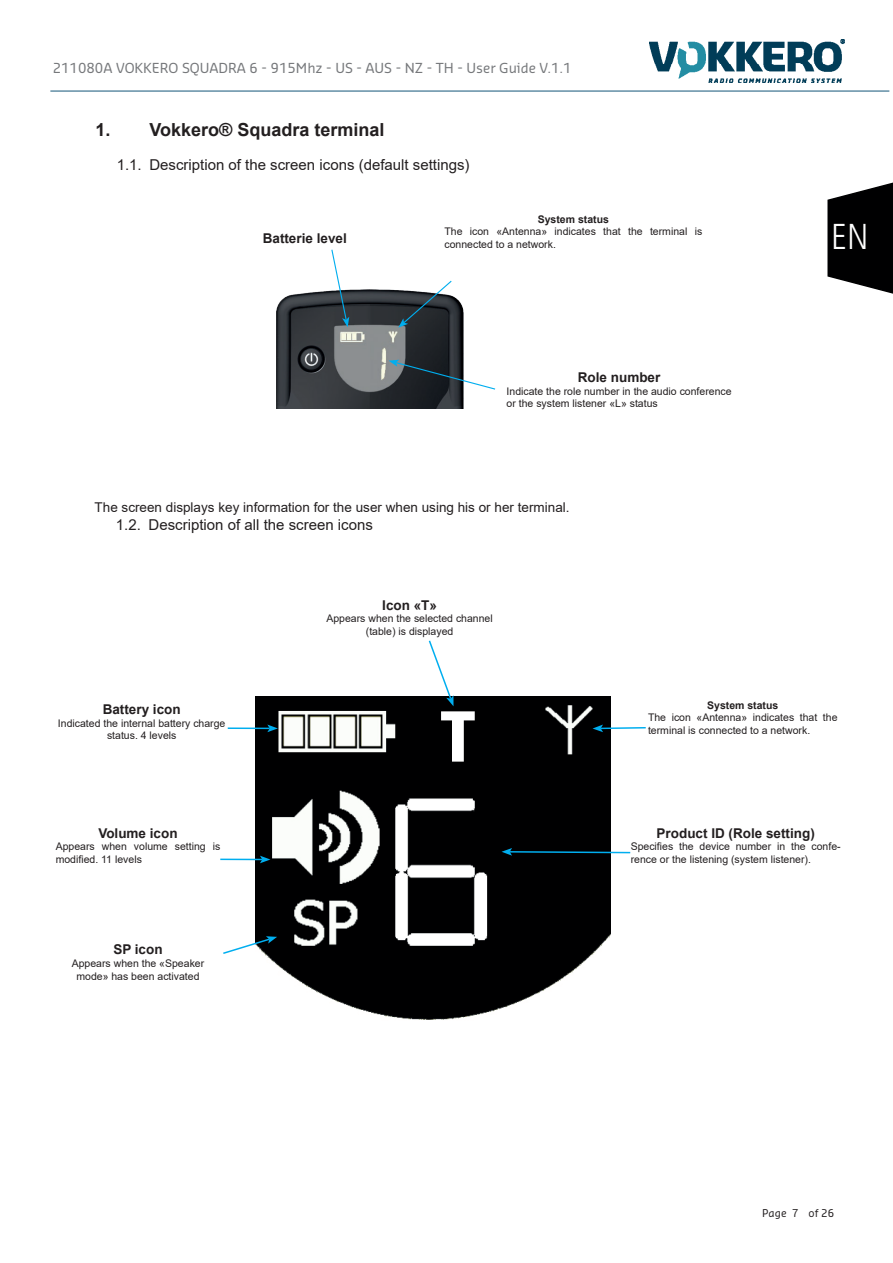
<style>
.page{position:relative;width:893px;height:1263px;background:#fff}
.page>*{position:absolute;margin:0;border:0;box-sizing:border-box;transform-origin:0 0}
.t1{font:900 condensed 72px "Frutiger LT";color:#fff}
.t2{font:300 condensed 36px "Frutiger LT";color:#fff}
.t3{font:700 18px "Arial";color:#231f20}
.t4{font:15px "Arial";color:#231f20}
.t5{font:700 13.5px "Arial";color:#231f20}
.t6{font:13.5px "Arial";color:#231f20}
.t7{font:13.5px "Sansa Pro";color:#76787b}
.t8{font:10.5px/12.6px "Arial";color:#231f20}
.t9{font:700 10.5px "Arial";color:#231f20}
.t10{font:10.5px "Sansa Pro";color:#231f20}
</style>
<div class="page">
<img style="left:649px;top:39px;width:195px;height:44px">
<hr style="left:50px;top:91px;width:839px;height:1px;background:#135679">
<svg style="left:827px;top:182px;width:66px;height:112px"></svg>
<img style="left:277px;top:289px;width:187px;height:120px">
<svg style="left:389px;top:360px;width:107px;height:30px"></svg>
<svg style="left:398px;top:280px;width:55px;height:48px"></svg>
<svg style="left:331px;top:249px;width:18px;height:78px"></svg>
<img style="left:256px;top:697px;width:354px;height:323px">
<svg style="left:427px;top:640px;width:26px;height:66px"></svg>
<svg style="left:592px;top:724px;width:54px;height:8px"></svg>
<svg style="left:502px;top:848px;width:129px;height:8px"></svg>
<hr style="left:228px;top:727px;width:42px;height:2px;background:#00aeef">
<svg style="left:267px;top:724px;width:11px;height:8px"></svg>
<hr style="left:220px;top:858px;width:42px;height:2px;background:#00aeef">
<svg style="left:260px;top:856px;width:10px;height:7px"></svg>
<svg style="left:223px;top:936px;width:54px;height:19px"></svg>
<div style="left:440px;top:708px;width:94px;height:57px;background:#000001"></div>
<p class="t7" style="left:53px;top:59px;width:520px">211080A VOKKERO SQUADRA 6 - 915Mhz - US - AUS - NZ - TH - User Guide V.1.1</p>
<h3 class="t3" style="left:95px;top:117px;width:291px">1. Vokkero® Squadra terminal</h3>
<h3 class="t4" style="left:117px;top:154px;width:354px">1.1. Description of the screen icons (default settings)</h3>
<p class="t5" style="left:263px;top:229px;width:86px">Batterie level</p>
<p class="t9" style="left:538px;top:212px;width:73px">System status</p>
<p class="t8" style="left:444px;top:225px;width:259px">The icon «Antenna» indicates that the terminal is connected to a network.</p>
<p class="t5" style="left:578px;top:368px;width:84px">Role number</p>
<p class="t8" style="left:507px;top:384px;width:226px">Indicate the role number in the audio conference or the system listener «L» status</p>
<p class="t6" style="left:95px;top:498px;width:476px">The screen displays key information for the user when using his or her terminal.</p>
<h3 class="t4" style="left:116px;top:515px;width:258px">1.2. Description of all the screen icons</h3>
<p class="t5" style="left:382px;top:596px;width:56px">Icon «T»</p>
<p class="t8" style="left:326px;top:612px;width:168px;text-align:center">Appears when the selected channel (table) is displayed</p>
<h2 class="t2" style="left:831px;top:216px;width:39px">EN</h2>
<p class="t5" style="left:103px;top:700px;width:80px">Battery icon</p>
<p class="t8" style="left:58px;top:717px;width:169px;text-align:center">Indicated the internal battery charge status. 4 levels</p>
<p class="t5" style="left:98px;top:823px;width:81px">Volume icon</p>
<p class="t8" style="left:56px;top:840px;width:166px">Appears when volume setting is modified. 11 levels</p>
<p class="t5" style="left:113px;top:940px;width:51px">SP icon</p>
<p class="t8" style="left:72px;top:957px;width:134px;text-align:center">Appears when the «Speaker mode» has been activated</p>
<h1 class="t1" style="left:440px;top:693px;width:37px">T</h1>
<p class="t9" style="left:707px;top:698px;width:73px">System status</p>
<p class="t8" style="left:648px;top:711px;width:191px">The icon «Antenna» indicates that the terminal is connected to a network.</p>
<p class="t5" style="left:657px;top:823px;width:160px">Product ID (Role setting)</p>
<p class="t8" style="left:631px;top:840px;width:211px">Specifies the device number in the confe&shy;rence or the listening (system listener).</p>
<p class="t10" style="left:762px;top:1206px;width:74px">Page 7 of 26</p>
</div>
